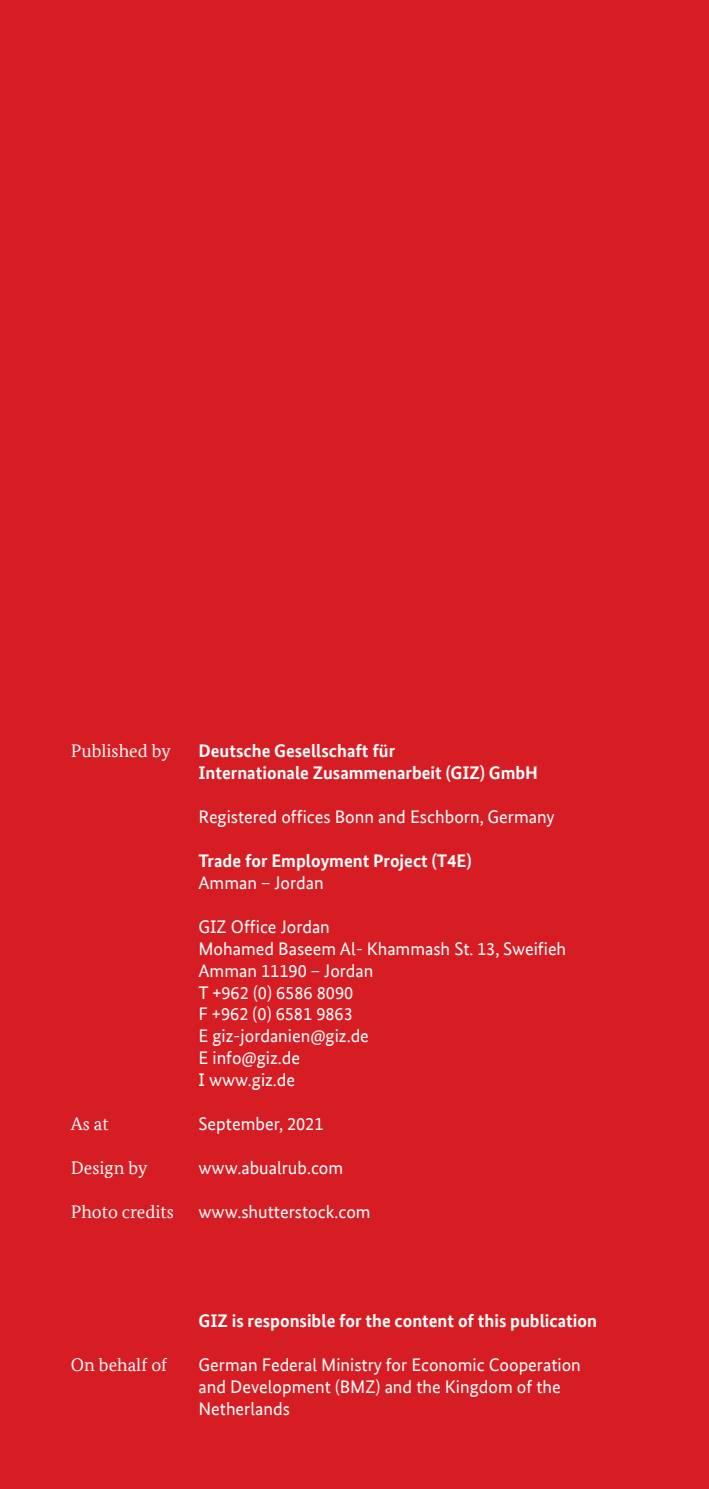
<style>
.page{position:relative;width:709px;height:1489px;background:#fff}
.page>*{position:absolute;margin:0;border:0;box-sizing:border-box;transform-origin:0 0}
.Text{font:18.25px/22px "Bundes Sans Office";color:#fff}
.Text-2{font:700 18.25px "Bundes Sans Office";color:#fff}
.Text-3{font:18.25px "Bundes Serif Office T";color:#fff}
</style>
<div class="page">
<div style="left:0;top:0;width:709px;height:1488px;background:#d71d24"></div>
<p class="Text-3" style="left:71px;top:740px;width:101px">Published by</p>
<p class="Text-3" style="left:71px;top:1113px;width:39px">As at</p>
<p class="Text-3" style="left:71px;top:1156px;width:78px">Design by</p>
<p class="Text-3" style="left:71px;top:1200px;width:104px">Photo credits</p>
<p class="Text-2" style="left:198px;top:740px;width:198px">Deutsche Gesellschaft für</p>
<p class="Text-2" style="left:198px;top:762px;width:341px">Internationale Zusammenarbeit (GIZ) GmbH</p>
<p class="Text" style="left:198px;top:806px;width:358px">Registered offices Bonn and Eschborn, Germany</p>
<p class="Text-2" style="left:198px;top:850px;width:275px">Trade for Employment Project (T4E)</p>
<p class="Text" style="left:198px;top:871px;width:127px">Amman – Jordan</p>
<p class="Text" style="left:198px;top:915px;width:133px">GIZ Office Jordan</p>
<p class="Text" style="left:198px;top:937px;width:369px">Mohamed Baseem Al- Khammash St. 13, Sweifieh</p>
<p class="Text" style="left:198px;top:959px;width:176px">Amman 11190 – Jordan</p>
<p class="Text" style="left:198px;top:981px;width:156px">T +962 (0) 6586 8090</p>
<p class="Text" style="left:198px;top:1003px;width:156px">F +962 (0) 6581 9863</p>
<p class="Text" style="left:198px;top:1025px;width:172px">E giz-jordanien@giz.de</p>
<p class="Text" style="left:198px;top:1046px;width:103px">E info@giz.de</p>
<p class="Text" style="left:198px;top:1068px;width:98px">I www.giz.de</p>
<p class="Text" style="left:198px;top:1112px;width:126px">September, 2021</p>
<p class="Text" style="left:198px;top:1156px;width:146px">www.abualrub.com</p>
<p class="Text" style="left:198px;top:1200px;width:174px">www.shutterstock.com</p>
<p class="Text-3" style="left:71px;top:1354px;width:98px">On behalf of</p>
<p class="Text-2" style="left:198px;top:1310px;width:400px">GIZ is responsible for the content of this publication</p>
<p class="Text" style="left:198px;top:1353px;width:384px">German Federal Ministry for Economic Cooperation and Development (BMZ) and the Kingdom of the<br>Netherlands</p>
</div>
